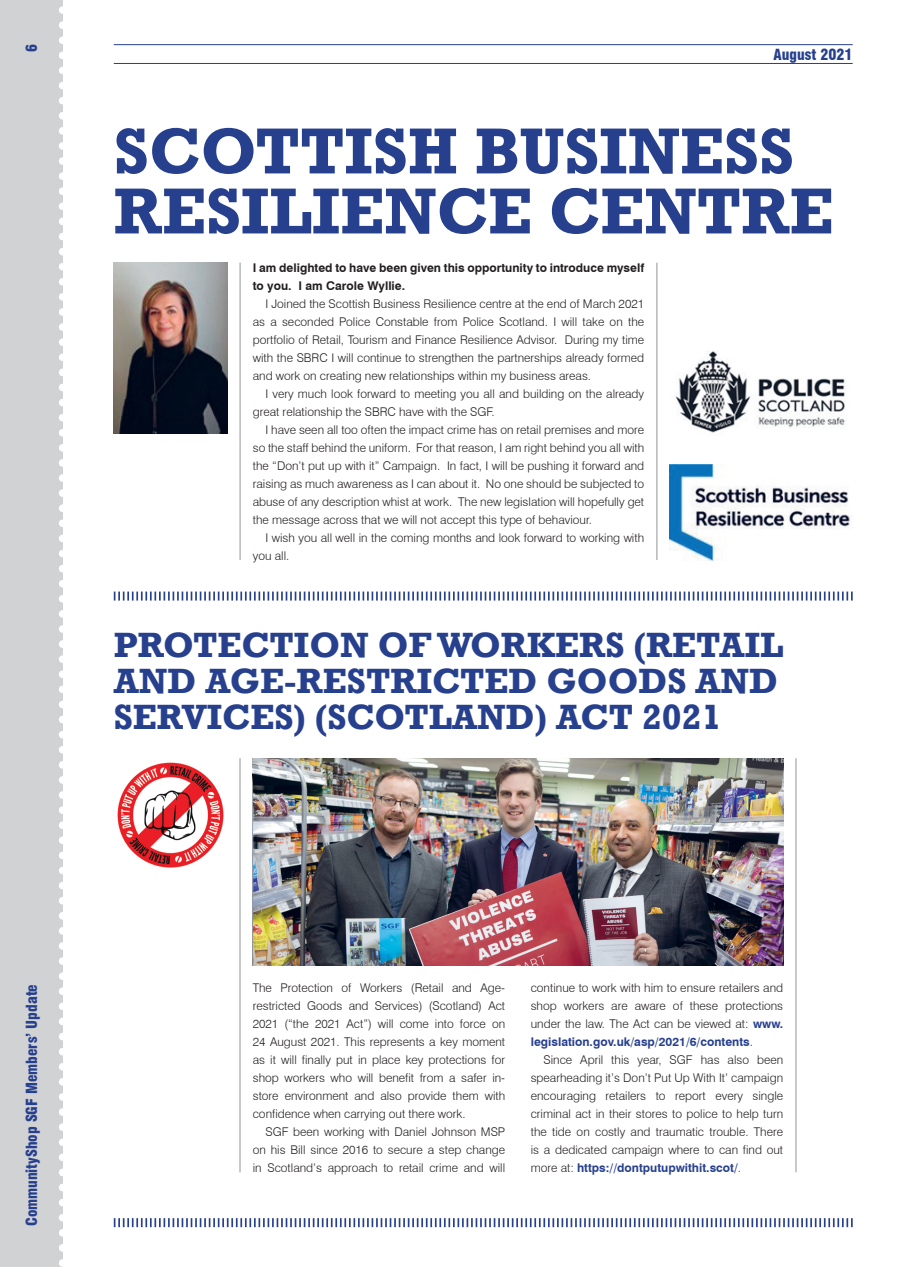
<style>
.page{position:relative;width:897px;height:1267px;background:#fff}
.page>*{position:absolute;margin:0;border:0;box-sizing:border-box;transform-origin:0 0}
.t1{font:700 66px/60px "Rockwell";color:#27408e}
.t2{font:700 36px/36px "Rockwell";color:#27408e}
.t3{font:900 condensed 15px "Swiss 721 BT";color:#27408e}
.t4{font:300 12px/18px "Swiss 721 BT";color:#231f20;text-align:justify}
.t5{font:700 12px/18px "Swiss 721 BT";color:#231f20}
.s1{font-weight:700;color:#27408e}
</style>
<div class="page">
<div style="left:0;top:0;width:62px;height:1266px;background:#d1d2d4"></div>
<svg style="left:59px;top:0;width:4px;height:1267px"></svg>
<hr style="left:795px;top:758px;width:1px;height:414px;background:#939598">
<hr style="left:656px;top:263px;width:1px;height:297px;background:#939598">
<hr style="left:240px;top:263px;width:1px;height:297px;background:#939598">
<hr style="left:240px;top:758px;width:1px;height:414px;background:#939598">
<svg style="left:114px;top:1218px;width:738px;height:8px"></svg>
<svg style="left:114px;top:591px;width:738px;height:9px"></svg>
<hr style="left:114px;top:44px;width:738px;height:1px;background:#27408e">
<hr style="left:114px;top:63px;width:738px;height:1px;background:#27408e">
<img style="left:253px;top:758px;width:530px;height:207px">
<img style="left:114px;top:263px;width:113px;height:171px">
<img style="left:675px;top:351px;width:171px;height:82px">
<img style="left:669px;top:464px;width:183px;height:96px">
<img style="left:117px;top:762px;width:107px;height:106px">
<p class="t3" style="left:23px;top:52px;width:10px;rotate:-90deg">6</p>
<p class="t3" style="left:773px;top:45px;width:81px">August 2021</p>
<h1 class="t1" style="left:114px;top:121px;width:721px">SCOTTISH BUSINESS<br>RESILIENCE CENTRE</h1>
<p class="t5" style="left:253px;top:258px;width:393px">I am delighted to have been given this opportunity to introduce myself to you. I am Carole Wyllie.</p>
<p class="t4" style="left:253px;top:294px;width:393px;text-indent:13px">I Joined the Scottish Business Resilience centre at the end of March 2021 as a seconded Police Constable from Police Scotland. I will take on the portfolio of Retail, Tourism and Finance Resilience Advisor. During my time with the SBRC I will continue to strengthen the partnerships already formed and work on creating new relationships within my business areas.</p>
<p class="t4" style="left:253px;top:384px;width:393px;text-indent:13px">I very much look forward to meeting you all and building on the already great relationship the SBRC have with the SGF.</p>
<p class="t4" style="left:253px;top:420px;width:393px;text-indent:13px">I have seen all too often the impact crime has on retail premises and more so the staff behind the uniform. For that reason, I am right behind you all with the “Don’t put up with it” Campaign. In fact, I will be pushing it forward and raising as much awareness as I can about it. No one should be subjected to abuse of any description whist at work. The new legislation will hopefully get the message across that we will not accept this type of behaviour.</p>
<p class="t4" style="left:253px;top:528px;width:393px;text-indent:13px">I wish you all well in the coming months and look forward to working with you all.</p>
<h2 class="t2" style="left:114px;top:627px;width:671px">PROTECTION OF WORKERS (RETAIL<br>AND AGE-RESTRICTED GOODS AND<br>SERVICES) (SCOTLAND) ACT 2021</h2>
<p class="t3" style="left:23px;top:1226px;width:244px;rotate:-90deg">CommunityShop SGF Members’ Update</p>
<p class="t4" style="left:253px;top:978px;width:254px">The Protection of Workers (Retail and Age&shy;restricted Goods and Services) (Scotland) Act 2021 (“the 2021 Act”) will come into force on 24 August 2021. This represents a key moment as it will finally put in place key protections for shop workers who will benefit from a safer in&shy;store environment and also provide them with confidence when carrying out there work.</p>
<p class="t4" style="left:253px;top:1122px;width:254px;text-indent:13px">SGF been working with Daniel Johnson MSP on his Bill since 2016 to secure a step change in Scotland’s approach to retail crime and will</p>
<p class="t4" style="left:530px;top:978px;width:254px">continue to work with him to ensure retailers and shop workers are aware of these protections under the law. The Act can be viewed at: <span class="s1">www. legislation.gov.uk/asp/2021/6/contents</span>.</p>
<p class="t4" style="left:530px;top:1050px;width:254px;text-indent:13px">Since April this year, SGF has also been spearheading it’s Don’t Put Up With It’ campaign encouraging retailers to report every single criminal act in their stores to police to help turn the tide on costly and traumatic trouble. There is a dedicated campaign where to can find out more at: <span class="s1">https://dontputupwithit.scot/</span>.</p>
</div>
